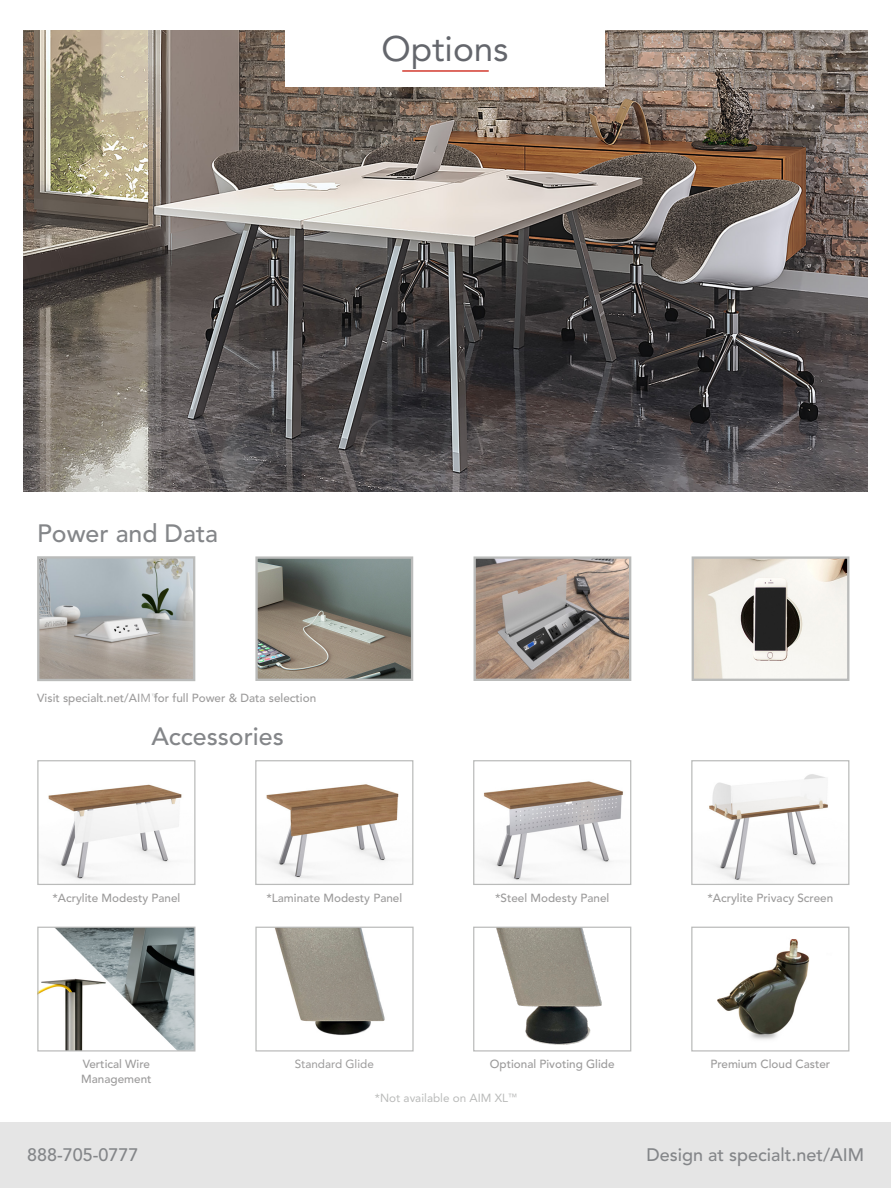
<style>
.page{position:relative;width:891px;height:1188px;background:#fff}
.page>*{position:absolute;margin:0;border:0;box-sizing:border-box;transform-origin:0 0}
.t1{font:35.1px "Avenir LT Std";color:#64666c}
.t2{font:500 24.9px "Avenir LT Std";color:#848689}
.t3{font:500 18px "Avenir LT Std";color:#848689}
.t4{font:500 11.7px "Avenir LT Std";color:#9c9b9b}
.t5{font:11.7px "Avenir LT Std";color:#babbba}
.t6{font:11.7px "Avenir LT Std";color:#9c9b9b}
.t7{font:9px "Avenir LT Std";color:#babbba}
.t8{font:6px "Avenir LT Std";color:#babbba}
.s1{font-weight:400}
</style>
<div class="page">
<div style="left:0;top:1123px;width:891px;height:65px;background:#e5e5e5"></div>
<img style="left:48px;top:784px;width:134px;height:97px">
<div style="left:37px;top:760px;width:158px;height:125px;border:1px solid #babbba"></div>
<img style="left:265px;top:784px;width:134px;height:96px">
<div style="left:255px;top:760px;width:158px;height:125px;border:1px solid #babbba"></div>
<img style="left:39px;top:929px;width:154px;height:121px">
<div style="left:37px;top:927px;width:158px;height:125px;border:1px solid #babbba"></div>
<img style="left:275px;top:929px;width:110px;height:106px">
<div style="left:255px;top:927px;width:159px;height:125px;border:1px solid #babbba"></div>
<img style="left:496px;top:929px;width:106px;height:116px">
<div style="left:473px;top:927px;width:158px;height:125px;border:1px solid #babbba"></div>
<img style="left:717px;top:939px;width:93px;height:101px">
<div style="left:691px;top:927px;width:158px;height:125px;border:1px solid #babbba"></div>
<img style="left:40px;top:559px;width:152px;height:119px">
<div style="left:37px;top:556px;width:158px;height:125px;border:2px solid #babbba"></div>
<img style="left:258px;top:559px;width:152px;height:119px">
<div style="left:255px;top:556px;width:158px;height:125px;border:2px solid #babbba"></div>
<img style="left:477px;top:559px;width:151px;height:119px">
<div style="left:474px;top:556px;width:157px;height:125px;border:2px solid #babbba"></div>
<img style="left:695px;top:559px;width:151px;height:119px">
<div style="left:692px;top:556px;width:157px;height:125px;border:2px solid #babbba"></div>
<img style="left:24px;top:30px;width:843px;height:461px">
<div style="left:286px;top:21px;width:319px;height:65px;background:#fff"></div>
<hr style="left:402px;top:70px;width:87px;height:2px;background:#d13529">
<img style="left:708px;top:774px;width:120px;height:108px">
<div style="left:691px;top:760px;width:158px;height:125px;border:1px solid #babbba"></div>
<img style="left:482px;top:781px;width:141px;height:101px">
<div style="left:473px;top:760px;width:158px;height:125px;border:1px solid #babbba"></div>
<p class="t1" style="left:381px;top:28px;width:129px">Options</p>
<p class="t2" style="left:37px;top:519px;width:183px">Power and Data</p>
<p class="t4" style="left:37px;top:691px;width:280px">Visit specialt.net/AI<span class="s1">M</span> for full Power &amp; Data selection</p>
<p class="t2" style="left:151px;top:722px;width:134px">Accessories</p>
<p class="t8" style="left:152px;top:692px;width:7px">™</p>
<p class="t4" style="left:52px;top:891px;width:130px">*Acrylite Modesty Panel</p>
<p class="t4" style="left:266px;top:891px;width:137px">*Laminate Modesty Panel</p>
<p class="t4" style="left:495px;top:891px;width:116px">*Steel Modesty Panel</p>
<p class="t4" style="left:707px;top:891px;width:127px">*Acrylite Privacy Screen</p>
<p class="t4" style="left:83px;top:1058px;width:69px">Vertical Wire</p>
<p class="t4" style="left:81px;top:1072px;width:72px">Management</p>
<p class="t3" style="left:27px;top:1144px;width:113px">888-705-0777</p>
<p class="t6" style="left:295px;top:1058px;width:81px">Standard Glide</p>
<p class="t4" style="left:490px;top:1058px;width:126px">Optional Pivoting Glide</p>
<p class="t4" style="left:710px;top:1058px;width:121px">Premium Cloud Caster</p>
<p class="t5" style="left:375px;top:1091px;width:135px">*Not available on AIM XL</p>
<p class="t7" style="left:508px;top:1092px;width:10px">™</p>
<p class="t3" style="left:646px;top:1144px;width:219px">Design at specialt.net/AIM</p>
</div>
